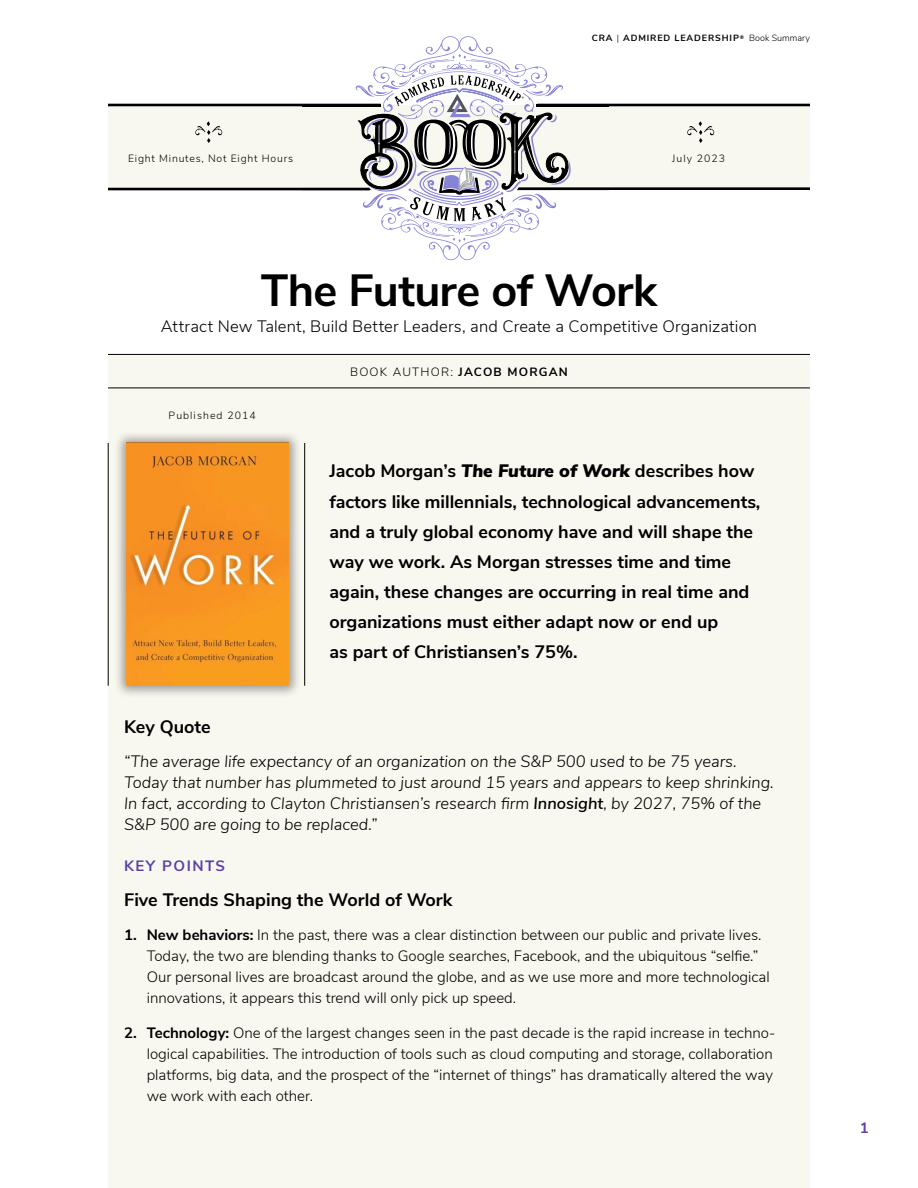
<style>
.page{position:relative;width:918px;height:1188px;background:#fff}
.page>*{position:absolute;margin:0;border:0;box-sizing:border-box;transform-origin:0 0}
.t1{font:700 45px "Nunito Sans";letter-spacing:-.015em;color:#000}
.t2{font:700 18px/30px "Nunito Sans";color:#000}
.t3{font:italic 300 16.5px/21px "Nunito Sans";color:#000}
.t4{font:300 16.5px "Nunito Sans";letter-spacing:.01em;color:#000}
.t5{font:300 15px/21px "Nunito Sans";color:#000}
.t6{font:700 15px "Nunito Sans";letter-spacing:.1em;color:#5b41a6}
.t7{font:700 15px "Nunito Sans";color:#603fa6}
.t8{font:300 12px "Nunito Sans";letter-spacing:.1em;color:#000}
.t9{font:300 10.5px "Nunito Sans";letter-spacing:.075em;color:#000}
.t10{font:300 10.5px "Nunito Sans";letter-spacing:.1em;color:#000}
.t11{font:700 9px "Nunito Sans";letter-spacing:.1em;color:#000}
.s1{font-weight:300}
.s2{font-weight:700}
.s3{font-weight:900;font-style:italic}
.s4{font-weight:600}
</style>
<div class="page">
<div style="left:108px;top:354px;width:702px;height:834px;background:#f9f8f0"></div>
<div style="left:108px;top:105px;width:702px;height:84px;background:#f9f8f0"></div>
<hr style="left:108px;top:188px;width:262px;height:2px;background:#000">
<hr style="left:108px;top:104px;width:273px;height:2px;background:#000">
<hr style="left:537px;top:104px;width:273px;height:2px;background:#000">
<hr style="left:518px;top:187px;width:292px;height:3px;background:#000">
<hr style="left:108px;top:388px;width:702px;height:1px;background:#000">
<hr style="left:108px;top:354px;width:702px;height:1px;background:#000">
<svg style="left:303px;top:36px;width:305px;height:224px"></svg>
<svg style="left:687px;top:121px;width:27px;height:22px"></svg>
<svg style="left:195px;top:121px;width:27px;height:22px"></svg>
<hr style="left:108px;top:443px;width:1px;height:243px;background:#000">
<hr style="left:304px;top:443px;width:1px;height:243px;background:#000">
<div style="left:113px;top:430px;width:189px;height:269px;background:#000;opacity:.36"></div>
<img style="left:127px;top:443px;width:162px;height:243px">
<p class="t11" style="left:592px;top:32px;width:220px">CRA <span class="s1">|</span> ADMIRED LEADERSHIP<sup>®</sup> <span class="s1">Book Summary</span></p>
<p class="t9" style="left:128px;top:151px;width:166px">Eight Minutes, Not Eight Hours</p>
<p class="t10" style="left:672px;top:151px;width:54px">July 2023</p>
<h1 class="t1" style="left:261px;top:257px;width:398px">The Future of Work</h1>
<p class="t4" style="left:161px;top:314px;width:598px">Attract New Talent, Build Better Leaders, and Create a Competitive Organization</p>
<p class="t10" style="left:169px;top:408px;width:89px">Published 2014</p>
<p class="t8" style="left:350px;top:363px;width:219px">BOOK AUTHOR: <span class="s2">JACOB MORGAN</span></p>
<p class="t2" style="left:329px;top:455px;width:433px">Jacob Morgan’s <span class="s3">The Future of Work</span> describes how factors like millennials, technological advancements, and a truly global economy have and will shape the way we work. As Morgan stresses time and time again, these changes are occurring in real time and organizations must either adapt now or end up<br>as part of Christiansen’s 75%.</p>
<p class="t2" style="left:124px;top:710px;width:88px">Key Quote</p>
<p class="t3" style="left:124px;top:750px;width:651px">“The average life expectancy of an organization on the S&amp;P 500 used to be 75 years.<br>Today that number has plummeted to just around 15 years and appears to keep shrinking.<br>In fact, according to Clayton Christiansen’s research firm <span class="s4">Innosight</span>, by 2027, 75% of the S&amp;P 500 are going to be replaced.”</p>
<p class="t6" style="left:124px;top:855px;width:102px">KEY POINTS</p>
<p class="t2" style="left:124px;top:883px;width:330px">Five Trends Shaping the World of Work</p>
<p class="t5" style="left:147px;top:924px;width:625px;text-indent:-22px"><span class="s2">1. New behaviors:</span> In the past, there was a clear distinction between our public and private lives.<br>Today, the two are blending thanks to Google searches, Facebook, and the ubiquitous “selfie.” Our personal lives are broadcast around the globe, and as we use more and more technological innovations, it appears this trend will only pick up speed.</p>
<p class="t5" style="left:147px;top:1021px;width:630px;text-indent:-22px"><span class="s2">2. Technology:</span> One of the largest changes seen in the past decade is the rapid increase in techno&shy;logical capabilities. The introduction of tools such as cloud computing and storage, collaboration platforms, big data, and the prospect of the “internet of things” has dramatically altered the way we work with each other.</p>
<p class="t7" style="left:860px;top:1117px;width:10px">1</p>
</div>
